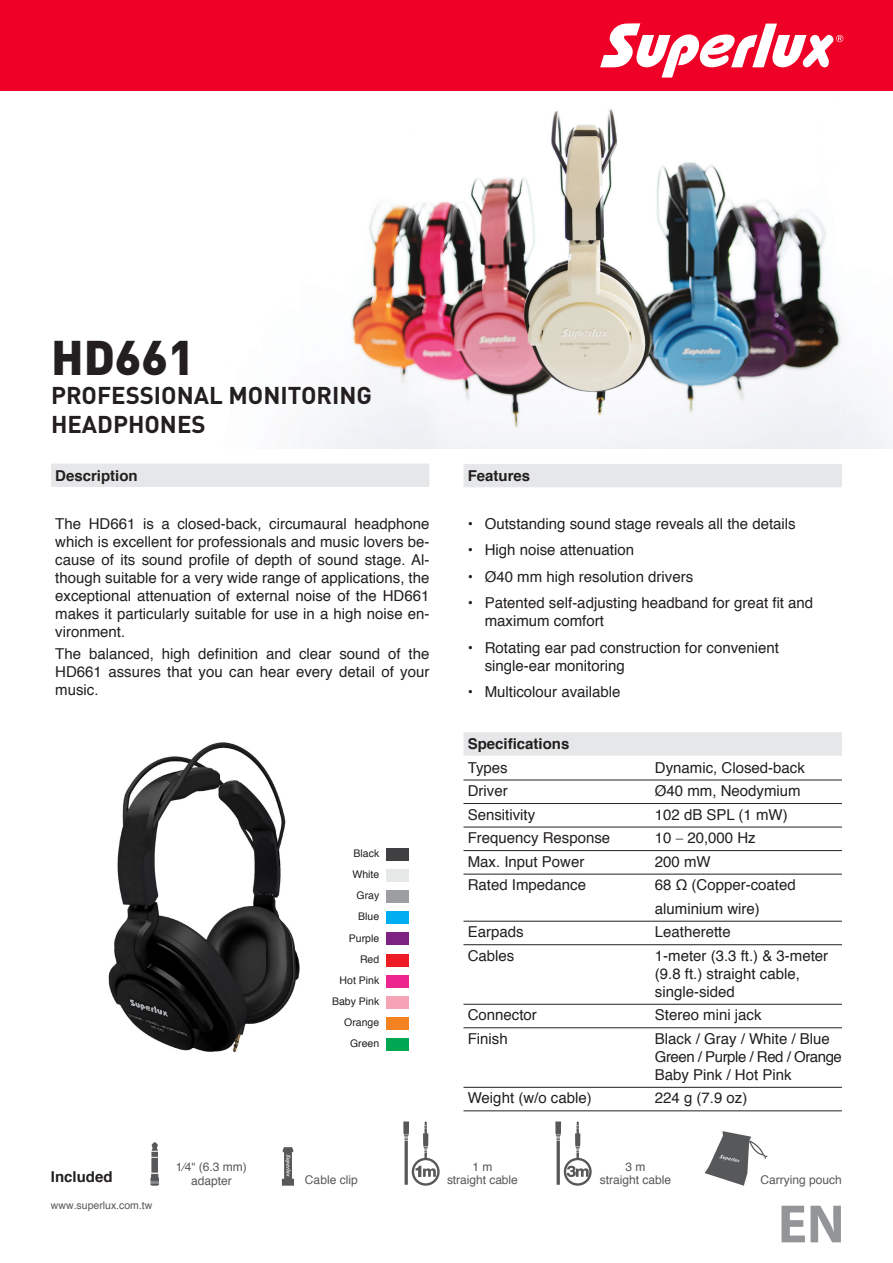
<style>
.page{position:relative;width:893px;height:1263px;background:#fff}
.page>*{position:absolute;margin:0;border:0;box-sizing:border-box;transform-origin:0 0}
.t1{font:700 54.3px "Myriad Pro";color:#939598}
.t2{font:900 48px "DIN";color:#231f20}
.Description{font:700 24px/28.8px "DIN Pro";color:#231f20}
.Body_text{font:15px/18px "Helvetica";color:#231f20}
.Specs{font:15px/18px "Helvetica";color:#231f20}
.Specs_w_o_line{font:15px "Helvetica";color:#231f20}
.Specifications{font:700 15px "Helvetica";color:#231f20}
.Description___Featur{font:700 15px "Helvetica";color:#231f20}
.Cable{font:12px/13.5px "Helvetica";color:#57585a;text-align:center}
.t3{font:10.5px "Helvetica";color:#231f20}
.t4{font:10.5px "Helvetica";color:#57585a}
.s1{font-family:"News Gothic BT"}
.s2{font-family:"Myriad Pro"}
</style>
<div class="page">
<img style="left:293px;top:109px;width:600px;height:340px">
<div style="left:0;top:0;width:893px;height:91px;background:#ef0027"></div>
<svg style="left:600px;top:23px;width:243px;height:55px"></svg>
<div style="left:463px;top:464px;width:379px;height:23px;background:#e6e7e9"></div>
<div style="left:463px;top:732px;width:379px;height:24px;background:#e6e7e9"></div>
<hr style="left:463px;top:780px;width:379px;height:1px;background:#231f20">
<hr style="left:463px;top:803px;width:379px;height:1px;background:#231f20">
<hr style="left:463px;top:827px;width:379px;height:1px;background:#231f20">
<hr style="left:463px;top:850px;width:379px;height:1px;background:#231f20">
<hr style="left:463px;top:874px;width:379px;height:1px;background:#231f20">
<hr style="left:463px;top:921px;width:379px;height:1px;background:#231f20">
<hr style="left:463px;top:944px;width:379px;height:1px;background:#231f20">
<hr style="left:463px;top:1004px;width:379px;height:1px;background:#231f20">
<hr style="left:463px;top:1027px;width:379px;height:1px;background:#231f20">
<hr style="left:463px;top:1087px;width:379px;height:1px;background:#231f20">
<hr style="left:463px;top:1110px;width:379px;height:1px;background:#231f20">
<div style="left:51px;top:464px;width:378px;height:23px;background:#e6e7e9"></div>
<svg style="left:151px;top:1142px;width:7px;height:15px"></svg>
<svg style="left:150px;top:1174px;width:9px;height:12px"></svg>
<div style="left:151px;top:1158px;width:7px;height:14px;background:#57585a"></div>
<svg style="left:705px;top:1131px;width:62px;height:55px"></svg>
<svg style="left:282px;top:1147px;width:12px;height:39px"></svg>
<svg style="left:565px;top:1159px;width:26px;height:26px"></svg>
<div style="left:564px;top:1158px;width:28px;height:28px;border:2px solid #57585a;border-radius:50%"></div>
<svg style="left:567px;top:1166px;width:22px;height:11px"></svg>
<svg style="left:575px;top:1121px;width:5px;height:39px"></svg>
<svg style="left:555px;top:1121px;width:6px;height:64px"></svg>
<svg style="left:413px;top:1159px;width:26px;height:26px"></svg>
<div style="left:412px;top:1158px;width:28px;height:28px;border:2px solid #57585a;border-radius:50%"></div>
<svg style="left:423px;top:1121px;width:5px;height:39px"></svg>
<svg style="left:403px;top:1121px;width:6px;height:64px"></svg>
<svg style="left:415px;top:1166px;width:21px;height:11px"></svg>
<img style="left:108px;top:742px;width:192px;height:310px">
<div style="left:386px;top:932px;width:22px;height:13px;background:#7d2182"></div>
<div style="left:386px;top:911px;width:22px;height:13px;background:#00adf0"></div>
<div style="left:386px;top:890px;width:22px;height:13px;background:#9c9ea1"></div>
<div style="left:386px;top:869px;width:22px;height:13px;background:#e6e8e8"></div>
<div style="left:386px;top:848px;width:22px;height:13px;background:#404042"></div>
<div style="left:386px;top:1038px;width:22px;height:13px;background:#00a652"></div>
<div style="left:386px;top:996px;width:22px;height:13px;background:#f5a3b5"></div>
<div style="left:386px;top:1017px;width:22px;height:13px;background:#f58221"></div>
<div style="left:386px;top:975px;width:22px;height:13px;background:#ed268f"></div>
<div style="left:386px;top:954px;width:22px;height:12px;background:#ed1c24"></div>
<p class="t2" style="left:51px;top:326px;width:145px">HD661</p>
<p class="Description" style="left:51px;top:378px;width:323px">PROFESSIONAL MONITORING<br>HEADPHONES</p>
<p class="Description___Featur" style="left:55px;top:463px;width:84px">Description</p>
<p class="Body_text" style="left:55px;top:515px;width:376px;text-align:justify">The HD661 is a closed-back, circumaural headphone which is excellent for professionals and music lovers be&shy;cause of its sound profile of depth of sound stage. Al&shy;though suitable for a very wide range of applications, the exceptional attenuation of external noise of the HD661 makes it particularly suitable for use in a high noise en&shy;vironment.</p>
<p class="Body_text" style="left:55px;top:645px;width:376px;text-align:justify">The balanced, high definition and clear sound of the HD661 assures that you can hear every detail of your music.</p>
<p class="t3" style="left:354px;top:845px;width:27px">Black</p>
<p class="t3" style="left:357px;top:887px;width:24px">Gray</p>
<p class="t3" style="left:352px;top:866px;width:28px">White</p>
<p class="t3" style="left:358px;top:909px;width:23px">Blue</p>
<p class="t3" style="left:349px;top:930px;width:32px">Purple</p>
<p class="t3" style="left:360px;top:951px;width:21px">Red</p>
<p class="t3" style="left:340px;top:972px;width:41px">Hot Pink</p>
<p class="t3" style="left:332px;top:993px;width:49px">Baby Pink</p>
<p class="t3" style="left:344px;top:1014px;width:37px">Orange</p>
<p class="t3" style="left:350px;top:1035px;width:31px">Green</p>
<p class="Description___Featur" style="left:468px;top:464px;width:64px">Features</p>
<p class="Body_text" style="left:468px;top:515px;width:330px">• Outstanding sound stage reveals all the details</p>
<p class="Body_text" style="left:468px;top:542px;width:168px">• High noise attenuation</p>
<p class="Body_text" style="left:468px;top:568px;width:227px">• Ø40 mm high resolution drivers</p>
<p class="Body_text" style="left:485px;top:595px;width:330px;text-indent:-17px">• Patented self-adjusting headband for great fit and maximum comfort</p>
<p class="Body_text" style="left:485px;top:639px;width:296px;text-indent:-17px">• Rotating ear pad construction for convenient single-ear monitoring</p>
<p class="Body_text" style="left:468px;top:684px;width:154px">• Multicolour available</p>
<p class="Specifications" style="left:468px;top:732px;width:103px">Specifications</p>
<p class="Specs" style="left:468px;top:759px;width:42px">Types</p>
<p class="Specs" style="left:655px;top:759px;width:152px">Dynamic, Closed-back</p>
<p class="Specs" style="left:468px;top:782px;width:41px">Driver</p>
<p class="Specs" style="left:655px;top:782px;width:147px">Ø40 mm, Neodymium</p>
<p class="Specs" style="left:468px;top:806px;width:69px">Sensitivity</p>
<p class="Specs" style="left:655px;top:806px;width:134px">102 dB SPL (1 mW)</p>
<p class="Specs" style="left:468px;top:829px;width:144px">Frequency Response</p>
<p class="Specs" style="left:655px;top:829px;width:102px">10 <span class="s1">–</span> 20,000 Hz</p>
<p class="Specs" style="left:468px;top:853px;width:118px">Max. Input Power</p>
<p class="Specs" style="left:655px;top:853px;width:57px">200 mW</p>
<p class="Specs_w_o_line" style="left:468px;top:873px;width:120px">Rated Impedance</p>
<p class="Specs_w_o_line" style="left:655px;top:873px;width:142px">68 Ω (Copper-coated</p>
<p class="Specs" style="left:655px;top:900px;width:106px">aluminium wire)</p>
<p class="Specs" style="left:468px;top:923px;width:57px">Earpads</p>
<p class="Specs" style="left:655px;top:923px;width:77px">Leatherette</p>
<p class="Specs" style="left:468px;top:947px;width:48px">Cables</p>
<p class="Specs" style="left:655px;top:947px;width:175px">1-meter (3.3 ft.) &amp; 3-meter (9.8 ft.) straight cable, single-sided</p>
<p class="Specs" style="left:468px;top:1006px;width:71px">Connector</p>
<p class="Specs" style="left:655px;top:1006px;width:108px">Stereo mini jack</p>
<p class="Specs" style="left:468px;top:1030px;width:42px">Finish</p>
<p class="Specs" style="left:655px;top:1030px;width:189px">Black / Gray / White / Blue<br>Green / Purple / Red / Orange<br>Baby Pink / Hot Pink</p>
<p class="Specs" style="left:468px;top:1089px;width:125px">Weight (w/o cable)</p>
<p class="Specs" style="left:655px;top:1089px;width:94px">224 g (7.9 oz)</p>
<p class="Specifications" style="left:51px;top:1164px;width:63px">Included</p>
<p class="Cable" style="left:176px;top:1160px;width:72px">1⁄4<span class="s2">"</span> (6.3 mm) adapter</p>
<p class="Cable" style="left:600px;top:1160px;width:73px">3 m<br>straight cable</p>
<p class="Cable" style="left:447px;top:1160px;width:72px">1 m<br>straight cable</p>
<p class="Cable" style="left:305px;top:1174px;width:54px">Cable clip</p>
<p class="Cable" style="left:760px;top:1174px;width:83px">Carrying pouch</p>
<p class="t4" style="left:51px;top:1197px;width:103px">www.superlux.com.tw</p>
<h1 class="t1" style="left:778px;top:1192px;width:68px">EN</h1>
</div>
